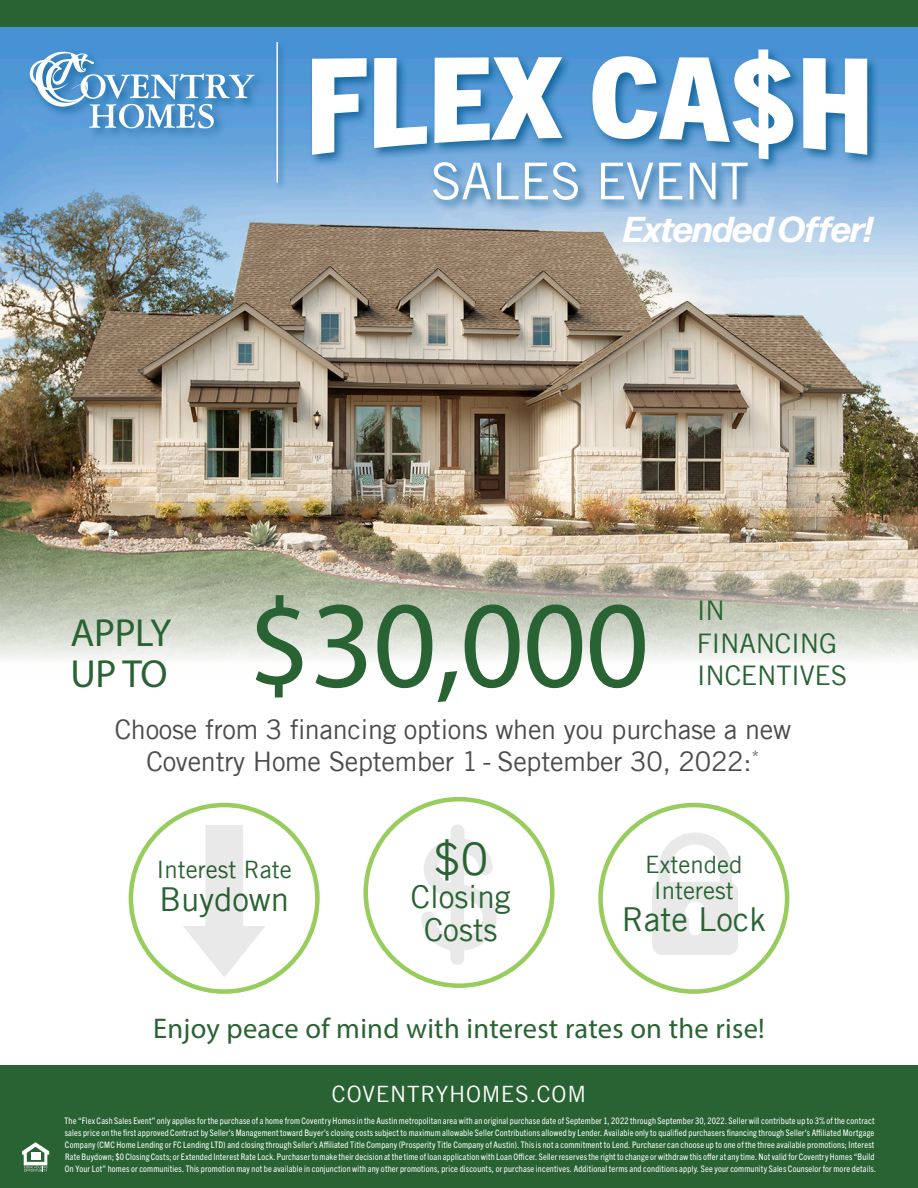
<style>
.page{position:relative;width:918px;height:1188px;background:#fff}
.page>*{position:absolute;margin:0;border:0;box-sizing:border-box;transform-origin:0 0}
.t1{font:124.5px "Myriad Pro";color:#296333}
.t2{font:50.85px "Trade Gothic LT";letter-spacing:-.01em;color:#fff}
.t3{font:45px "Trade Gothic LT";color:#296333}
.t4{font:39.3px "Myriad Pro";letter-spacing:-.01em;color:#296333}
.t5{font:italic 700 36px "Forma DJR Display";color:#fff}
.t6{font:33px "Trade Gothic LT";color:#296333}
.t7{font:31.5px/32.7px "Trade Gothic LT";color:#296333;text-align:center}
.t8{font:28.5px "Myriad Pro";letter-spacing:.01em;color:#296333}
.t9{font:27px "Trade Gothic LT";letter-spacing:-.01em;color:#4b4c4d}
.t10{font:27px "Trade Gothic LT";letter-spacing:-.01em;color:#296333}
.t11{font:24px/26px "Trade Gothic LT";color:#296333;text-align:center}
.t12{font:22.5px "Trade Gothic LT";letter-spacing:.03em;color:#fff}
.t13{font:condensed 9px/12px "Trade Gothic Next LT Pro";letter-spacing:.02em;color:#fff}
</style>
<div class="page">
<img style="left:0;top:27px;width:918px;height:632px">
<div style="left:0;top:1066px;width:918px;height:122px;background:#296333"></div>
<div style="left:0;top:0;width:918px;height:27px;background:#296333"></div>
<svg style="left:22px;top:1142px;width:27px;height:30px"></svg>
<div style="left:27px;top:49px;width:240px;height:92px;background:#00578f;opacity:.75"></div>
<svg style="left:30px;top:52px;width:225px;height:76px"></svg>
<div style="left:430px;top:159px;width:330px;height:54px;background:#00578f;opacity:.75"></div>
<svg style="left:421px;top:824px;width:76px;height:141px"></svg>
<div style="left:363px;top:797px;width:192px;height:191px;border:4px solid #98cc5c;border-radius:50%"></div>
<div style="left:309px;top:46px;width:571px;height:126px;background:#00578f;opacity:.75"></div>
<svg style="left:312px;top:58px;width:55px;height:97px"></svg>
<svg style="left:374px;top:58px;width:53px;height:90px"></svg>
<svg style="left:434px;top:57px;width:129px;height:86px"></svg>
<svg style="left:592px;top:49px;width:201px;height:110px"></svg>
<svg style="left:803px;top:58px;width:64px;height:97px"></svg>
<div style="left:274px;top:40px;width:13px;height:151px;background:#00578f;opacity:.75"></div>
<hr style="left:276px;top:42px;width:2px;height:141px;background:#fff">
<div style="left:598px;top:803px;width:191px;height:191px;border:4px solid #98cc5c;border-radius:50%"></div>
<svg style="left:652px;top:833px;width:86px;height:122px"></svg>
<div style="left:129px;top:803px;width:191px;height:191px;border:4px solid #98cc5c;border-radius:50%"></div>
<svg style="left:183px;top:825px;width:82px;height:152px"></svg>
<p class="t2" style="left:431px;top:151px;width:320px">SALES EVENT</p>
<p class="t5" style="left:624px;top:206px;width:250px">Extended Offer!</p>
<p class="t4" style="left:71px;top:609px;width:102px">APPLY</p>
<p class="t4" style="left:71px;top:650px;width:98px">UP TO</p>
<p class="t1" style="left:248px;top:568px;width:403px">$30,000</p>
<p class="t10" style="left:697px;top:594px;width:30px">IN</p>
<p class="t10" style="left:697px;top:627px;width:142px">FINANCING</p>
<p class="t10" style="left:697px;top:659px;width:152px">INCENTIVES</p>
<p class="t9" style="left:115px;top:713px;width:678px">Choose from 3 financing options when you purchase a new</p>
<p class="t9" style="left:147px;top:746px;width:614px">Coventry Home September 1 - September 30, 2022:<sup>*</sup></p>
<p class="t11" style="left:157px;top:856px;width:137px">Interest Rate</p>
<p class="t6" style="left:159px;top:879px;width:132px">Buydown</p>
<p class="t3" style="left:433px;top:832px;width:56px">$0</p>
<p class="t7" style="left:411px;top:880px;width:101px">Closing<br>Costs</p>
<p class="t11" style="left:645px;top:851px;width:99px">Extended<br>Interest</p>
<p class="t6" style="left:622px;top:900px;width:145px">Rate Lock</p>
<p class="t8" style="left:153px;top:1011px;width:613px">Enjoy peace of mind with interest rates on the rise!</p>
<p class="t12" style="left:332px;top:1080px;width:256px">COVENTRYHOMES.COM</p>
<p class="t13" style="left:64px;top:1114px;width:813px">The “Flex Cash Sales Event” only applies for the purchase of a home from Coventry Homes in the Austin metropolitan area with an original purchase date of September 1, 2022 through September 30, 2022. Seller will contribute up to 3% of the contract sales price on the first approved Contract by Seller’s Management toward Buyer’s closing costs subject to maximum allowable Seller Contributions allowed by Lender. Available only to qualified purchasers financing through Seller’s Affiliated Mortgage Company (CMC Home Lending or FC Lending LTD) and closing through Seller’s Affiliated Title Company (Prosperity Title Company of Austin). This is not a commitment to Lend. Purchaser can choose up to one of the three available promotions; Interest Rate Buydown; $0 Closing Costs; or Extended Interest Rate Lock. Purchaser to make their decision at the time of loan application with Loan Officer. Seller reserves the right to change or withdraw this offer at any time. Not valid for Coventry Homes “Build On Your Lot” homes or communities. This promotion may not be available in conjunction with any other promotions, price discounts, or purchase incentives. Additional terms and conditions apply. See your community Sales Counselor for more details.</p>
</div>
